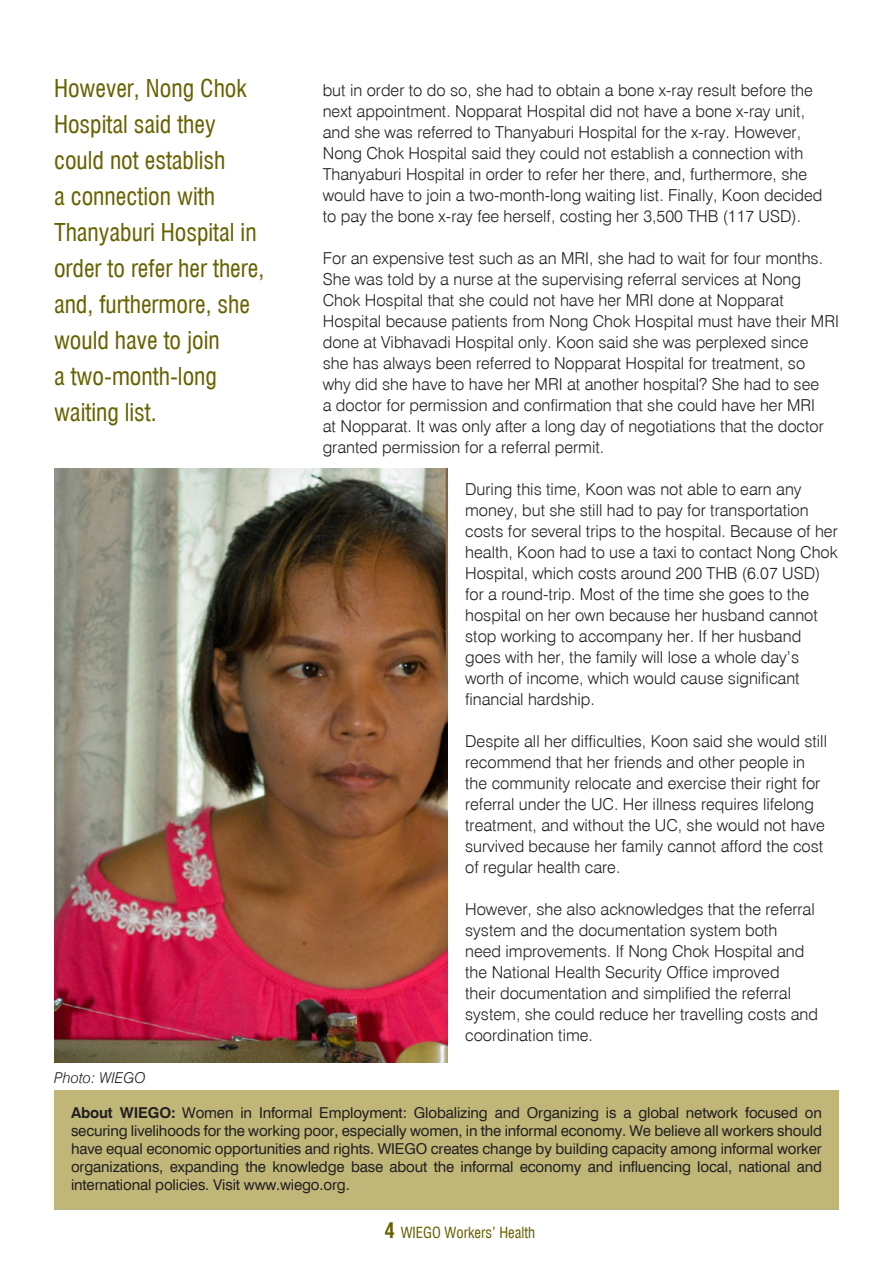
<style>
.page{position:relative;width:893px;height:1263px;background:#fff}
.page>*{position:absolute;margin:0;border:0;box-sizing:border-box;transform-origin:0 0}
.green_side_quotes{font:condensed 24px/36px "Swiss 721 BT";color:#676200}
.Body1{font:300 16.5px/21px "Swiss 721 BT";color:#231f20}
.WiEGO_blurb{font:15px/18px "Swiss 721 BT";letter-spacing:-.01em;color:#231f20;text-align:justify}
.t1{font:condensed 15px "Swiss 721 BT";color:#676200}
.t2{font:italic 300 15px "Swiss 721 BT";color:#231f20}
.s1{font-weight:700}
.s2{font-weight:700;font-size:21px}
</style>
<div class="page">
<img style="left:54px;top:468px;width:393px;height:594px">
<div style="left:54px;top:1090px;width:785px;height:119px;background:#bfb678"></div>
<p class="green_side_quotes" style="left:54px;top:70px;width:212px">However, Nong Chok<br>Hospital said they could not establish<br>a connection with<br>Thanyaburi Hospital in order to refer her there, and, furthermore, she would have to join<br>a two-month-long waiting list.</p>
<p class="t2" style="left:54px;top:1068px;width:93px">Photo: WIEGO</p>
<p class="Body1" style="left:323px;top:80px;width:501px">but in order to do so, she had to obtain a bone x-ray result before the next appointment. Nopparat Hospital did not have a bone x-ray unit, and she was referred to Thanyaburi Hospital for the x-ray. However, Nong Chok Hospital said they could not establish a connection with Thanyaburi Hospital in order to refer her there, and, furthermore, she would have to join a two-month-long waiting list. Finally, Koon decided to pay the bone x-ray fee herself, costing her 3,500 THB (117 USD).</p>
<p class="Body1" style="left:323px;top:248px;width:518px">For an expensive test such as an MRI, she had to wait for four months.<br>She was told by a nurse at the supervising referral services at Nong Chok Hospital that she could not have her MRI done at Nopparat Hospital because patients from Nong Chok Hospital must have their MRI done at Vibhavadi Hospital only. Koon said she was perplexed since<br>she has always been referred to Nopparat Hospital for treatment, so<br>why did she have to have her MRI at another hospital? She had to see<br>a doctor for permission and confirmation that she could have her MRI<br>at Nopparat. It was only after a long day of negotiations that the doctor granted permission for a referral permit.</p>
<p class="Body1" style="left:465px;top:479px;width:374px">During this time, Koon was not able to earn any money, but she still had to pay for transportation costs for several trips to the hospital. Because of her health, Koon had to use a taxi to contact Nong Chok Hospital, which costs around 200 THB (6.07 USD) for a round-trip. Most of the time she goes to the hospital on her own because her husband cannot stop working to accompany her. If her husband goes with her, the family will lose a whole day’s worth of income, which would cause significant financial hardship.</p>
<p class="Body1" style="left:465px;top:731px;width:363px">Despite all her difficulties, Koon said she would still recommend that her friends and other people in the community relocate and exercise their right for referral under the UC. Her illness requires lifelong treatment, and without the UC, she would not have survived because her family cannot afford the cost of regular health care.</p>
<p class="Body1" style="left:465px;top:899px;width:354px">However, she also acknowledges that the referral system and the documentation system both<br>need improvements. If Nong Chok Hospital and the National Health Security Office improved<br>their documentation and simplified the referral system, she could reduce her travelling costs and coordination time.</p>
<p class="WiEGO_blurb" style="left:71px;top:1103px;width:752px"><span class="s1">About WIEGO:</span> Women in Informal Employment: Globalizing and Organizing is a global network focused on securing livelihoods for the working poor, especially women, in the informal economy. We believe all workers should have equal economic opportunities and rights. WIEGO creates change by building capacity among informal worker organizations, expanding the knowledge base about the informal economy and influencing local, national and international policies. Visit www.wiego.org.</p>
<p class="t1" style="left:385px;top:1223px;width:152px"><span class="s2">4</span> WIEGO Workers’ Health</p>
</div>
